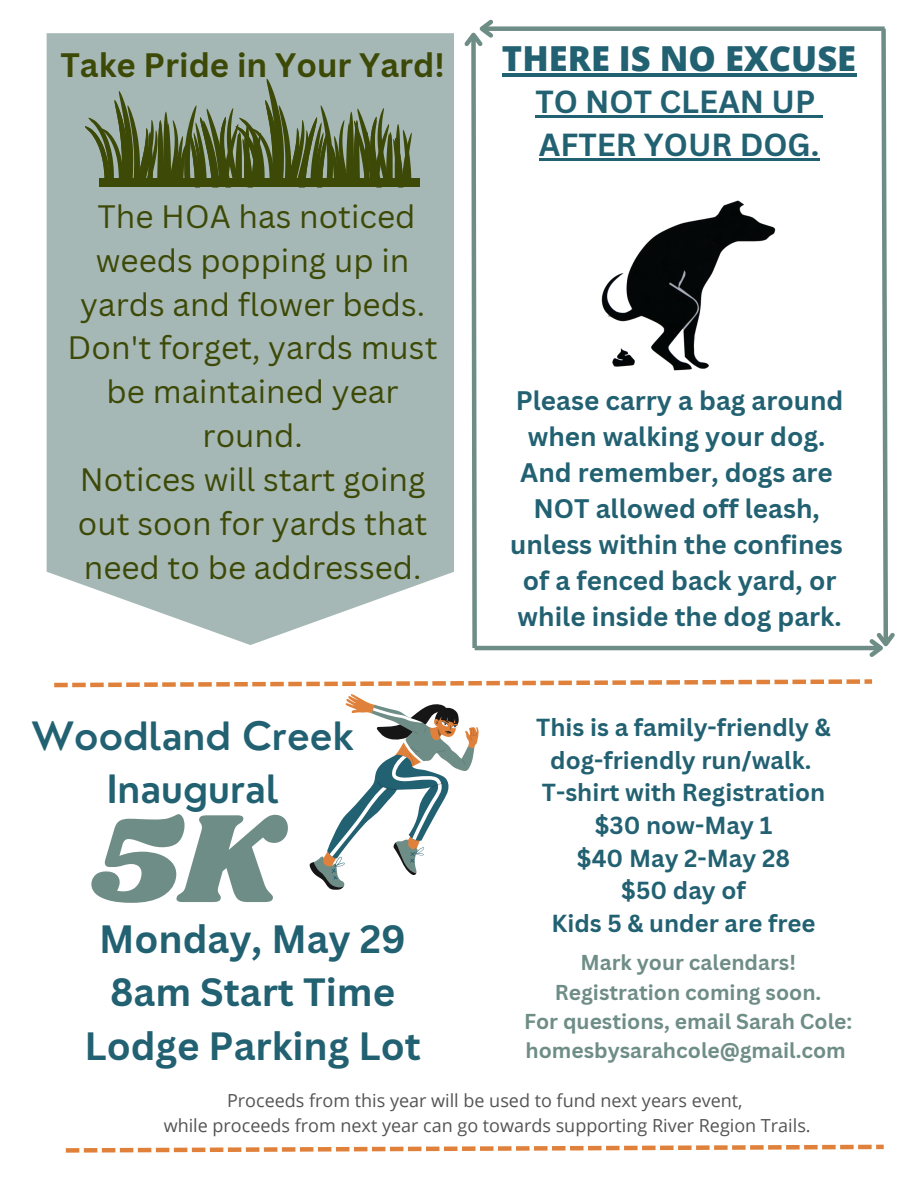
<style>
.page{position:relative;width:918px;height:1188px;background:#fff}
.page>*{position:absolute;margin:0;border:0;box-sizing:border-box;transform-origin:0 0}
.t1{font:130.2px "Shrikhand";color:#6f8d87}
.t2{font:700 38.4px/53.1px "Canva Sans";color:#226172;text-align:center}
.t3{font:600 38.1px/52.8px "Nourd";color:#226172;text-align:center}
.t4{font:800 34.5px "Open Sans";color:#226172}
.t5{font:700 33px "Canva Sans";color:#3d4907}
.t6{font:31.5px/43.8px "Canva Sans";color:#3d4907;text-align:center}
.t7{font:700 31.05px/42.8px "Canva Sans";color:#226172}
.t8{font:700 26.1px/36px "Canva Sans";color:#226172;text-align:center}
.t9{font:700 24px/32.7px "Canva Sans";color:#226172;text-align:center}
.t10{font:700 21px/29.2px "Canva Sans";color:#6f8d87;text-align:center}
.t11{font:18px/24.8px "Open Sans";color:#545454;text-align:center}
</style>
<div class="page">
<img style="left:601px;top:200px;width:175px;height:171px">
<svg style="left:47px;top:33px;width:407px;height:612px;background:#acbcba"></svg>
<div style="left:99px;top:178px;width:321px;height:9px;background:#3d4907"></div>
<svg style="left:85px;top:78px;width:327px;height:109px;background:#768666"></svg>
<svg style="left:310px;top:694px;width:169px;height:196px"></svg>
<hr style="left:502px;top:73px;width:354px;height:3px;background:#226172">
<hr style="left:535px;top:116px;width:280px;height:2px;background:#226172">
<svg style="left:815px;top:116px;width:8px;height:2px"></svg>
<hr style="left:539px;top:158px;width:280px;height:3px;background:#226172">
<hr style="left:475px;top:646px;width:406px;height:4px;background:#6f8d87">
<svg style="left:865px;top:28px;width:30px;height:629px"></svg>
<div style="left:482px;top:26px;width:403px;height:5px;background:#6f8d87"></div>
<svg style="left:464px;top:19px;width:33px;height:632px"></svg>
<svg style="left:54px;top:679px;width:818px;height:8px"></svg>
<svg style="left:66px;top:1145px;width:818px;height:8px"></svg>
<p class="t5" style="left:60px;top:42px;width:386px">Take Pride in Your Yard!</p>
<p class="t6" style="left:68px;top:194px;width:371px">The HOA has noticed weeds popping up in yards and flower beds.<br>Don't forget, yards must be maintained year round.<br>Notices will start going out soon for yards that need to be addressed.</p>
<p class="t3" style="left:32px;top:709px;width:324px">Woodland Creek<br>Inaugural</p>
<h1 class="t1" style="left:92px;top:768px;width:192px">5K</h1>
<p class="t4" style="left:502px;top:34px;width:356px">THERE IS NO EXCUSE</p>
<p class="t7" style="left:535px;top:80px;width:285px">TO NOT CLEAN UP<br>AFTER YOUR DOG.</p>
<p class="t8" style="left:510px;top:382px;width:335px">Please carry a bag around when walking your dog.<br>And remember, dogs are<br>NOT allowed off leash, unless within the confines of a fenced back yard, or while inside the dog park.</p>
<p class="t9" style="left:536px;top:710px;width:296px">This is a family-friendly &amp; dog-friendly run/walk.<br>T-shirt with Registration $30 now-May 1<br>$40 May 2-May 28<br>$50 day of</p>
<p class="t9" style="left:552px;top:906px;width:266px">Kids 5 &amp; under are free</p>
<p class="t2" style="left:84px;top:912px;width:338px">Monday, May 29<br>8am Start Time<br>Lodge Parking Lot</p>
<p class="t10" style="left:524px;top:948px;width:330px">Mark your calendars!<br>Registration coming soon.<br>For questions, email Sarah Cole: homesbysarahcole@gmail.com</p>
<p class="t11" style="left:164px;top:1087px;width:649px">Proceeds from this year will be used to fund next years event,<br>while proceeds from next year can go towards supporting River Region Trails.</p>
</div>
